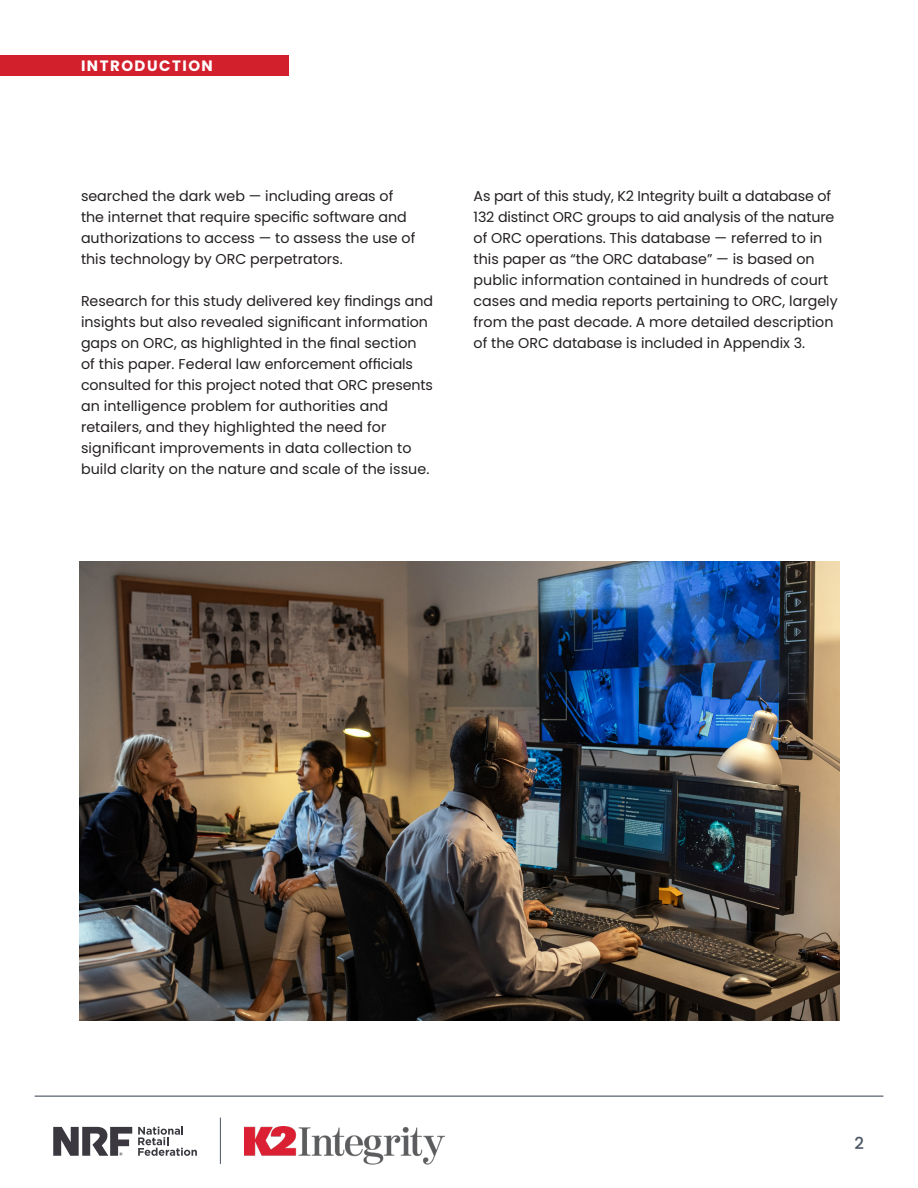
<style>
.page{position:relative;width:918px;height:1188px;background:#fff}
.page>*{position:absolute;margin:0;border:0;box-sizing:border-box;transform-origin:0 0}
.t1{font:500 16.5px "Poppins";color:#485463}
.Section_Name{font:700 15px "Poppins";letter-spacing:.1em;color:#fff}
.Body_Copy{font:14.25px/21px "Poppins";color:#231f20}
</style>
<div class="page">
<hr style="left:220px;top:1118px;width:1px;height:46px;background:#485463">
<hr style="left:35px;top:1096px;width:848px;height:1px;background:#485463">
<img style="left:244px;top:1126px;width:200px;height:39px">
<svg style="left:53px;top:1126px;width:144px;height:30px"></svg>
<div style="left:0;top:55px;width:289px;height:21px;background:#d3202d"></div>
<img style="left:80px;top:561px;width:759px;height:459px">
<p class="Section_Name" style="left:81px;top:57px;width:133px">INTRODUCTION</p>
<p class="Body_Copy" style="left:81px;top:186px;width:336px">searched the dark web — including areas of the internet that require specific software and authorizations to access — to assess the use of this technology by ORC perpetrators.</p>
<p class="Body_Copy" style="left:81px;top:291px;width:354px">Research for this study delivered key findings and insights but also revealed significant information gaps on ORC, as highlighted in the final section of this paper. Federal law enforcement officials consulted for this project noted that ORC presents an intelligence problem for authorities and retailers, and they highlighted the need for significant improvements in data collection to build clarity on the nature and scale of the issue.</p>
<p class="Body_Copy" style="left:474px;top:186px;width:366px">As part of this study, K2 Integrity built a database of 132 distinct ORC groups to aid analysis of the nature of ORC operations. This database — referred to in this paper as “the ORC database” — is based on public information contained in hundreds of court cases and media reports pertaining to ORC, largely from the past decade. A more detailed description of the ORC database is included in Appendix 3.</p>
<p class="t1" style="left:854px;top:1134px;width:11px">2</p>
</div>
